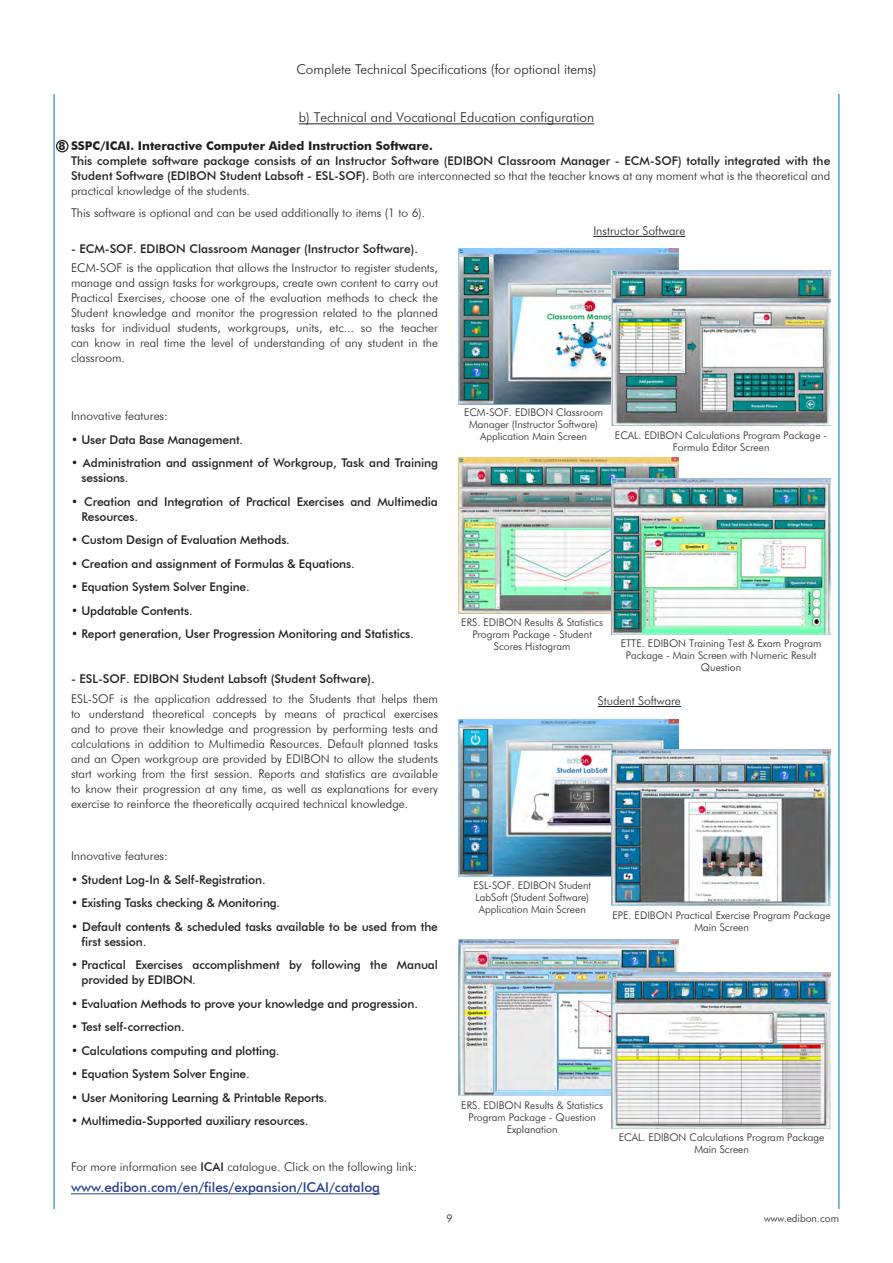
<style>
.page{position:relative;width:893px;height:1263px;background:#fff}
.page>*{position:absolute;margin:0;border:0;box-sizing:border-box;transform-origin:0 0}
.t1{font:300 13.5px "Futura BT";color:#231f20}
.t2{font:500 13.5px "Futura BT";color:#253f8e}
.OPTIONAL_ECM-SOF2{font:500 12px/15px "Futura BT";letter-spacing:-.01em;color:#231f20}
.OPTIONAL_ESL_SOF{font:300 12px/15px "Futura BT";color:#231f20;text-align:justify}
.OPTIONAL_ECM-SOF{font:300 12px/15px "Futura BT";color:#231f20;text-align:justify}
.t3{font:700 12px "Futura BT";color:#231f20}
.OPTIONAL_ECM-SOF-2{font:500 12px "Futura BT";color:#231f20}
.OPTIONAL_ESL_SOF-2{font:500 12px "Futura BT";color:#231f20}
.OPTIONAL_ECM-SOF2-2{font:300 12px "Futura BT";color:#231f20}
.eTARJETA_1{font:300 12px "Futura BT";color:#231f20}
.t4{font:700 11.25px "Futura BT";color:#231f20}
.t5{font:300 10.5px/12px "Futura BT";color:#231f20;text-align:center}
.s1{font-weight:300}
.s2{font-weight:500}
</style>
<div class="page">
<hr style="left:839px;top:94px;width:1px;height:1115px;background:#006faf">
<hr style="left:54px;top:94px;width:1px;height:1115px;background:#006faf">
<img style="left:458px;top:249px;width:220px;height:156px">
<img style="left:458px;top:720px;width:220px;height:156px">
<img style="left:458px;top:939px;width:220px;height:156px">
<img style="left:611px;top:270px;width:220px;height:156px">
<img style="left:611px;top:749px;width:220px;height:156px">
<hr style="left:593px;top:236px;width:92px;height:1px;background:#231f20">
<hr style="left:598px;top:706px;width:83px;height:1px;background:#231f20">
<hr style="left:71px;top:1193px;width:309px;height:1px;background:#253f8e">
<hr style="left:299px;top:124px;width:295px;height:1px;background:#231f20">
<img style="left:611px;top:972px;width:220px;height:156px">
<img style="left:458px;top:458px;width:220px;height:156px">
<img style="left:611px;top:479px;width:220px;height:155px">
<div style="left:56px;top:140px;width:13px;height:12px;border:1px solid #231f20;border-radius:50%"></div>
<p class="t1" style="left:296px;top:61px;width:302px">Complete Technical Specifications (for optional items)</p>
<p class="t1" style="left:299px;top:109px;width:297px">b) Technical and Vocational Education configuration</p>
<p class="t3" style="left:71px;top:139px;width:363px">SSPC/ICAI. Interactive Computer Aided Instruction Software.</p>
<p class="OPTIONAL_ECM-SOF2" style="left:71px;top:154px;width:761px;text-align:justify">This complete software package consists of an Instructor Software (EDIBON Classroom Manager - ECM-SOF) totally integrated with the Student Software (EDIBON Student Labsoft - ESL-SOF). <span class="s1">Both are interconnected so that the teacher knows at any moment what is the theoretical and practical knowledge of the students.</span></p>
<p class="OPTIONAL_ESL_SOF" style="left:71px;top:205px;width:356px">This software is optional and can be used additionally to items (1 to 6).</p>
<p class="OPTIONAL_ECM-SOF-2" style="left:71px;top:241px;width:348px">- ECM-SOF. EDIBON Classroom Manager (Instructor Software).</p>
<p class="OPTIONAL_ECM-SOF" style="left:71px;top:260px;width:368px">ECM-SOF is the application that allows the Instructor to register students, manage and assign tasks for workgroups, create own content to carry out Practical Exercises, choose one of the evaluation methods to check the Student knowledge and monitor the progression related to the planned tasks for individual students, workgroups, units, etc... so the teacher can know in real time the level of understanding of any student in the classroom.</p>
<p class="t4" style="left:58px;top:140px;width:9px">8</p>
<p class="eTARJETA_1" style="left:593px;top:223px;width:93px">Instructor Software</p>
<p class="OPTIONAL_ECM-SOF2-2" style="left:71px;top:409px;width:98px">Innovative features:</p>
<p class="OPTIONAL_ECM-SOF2" style="left:71px;top:432px;width:174px">• User Data Base Management.</p>
<p class="OPTIONAL_ECM-SOF2" style="left:82px;top:455px;width:358px;text-indent:-10px">• Administration and assignment of Workgroup, Task and Training sessions.</p>
<p class="OPTIONAL_ECM-SOF2" style="left:82px;top:494px;width:358px;text-indent:-10px">• Creation and Integration of Practical Exercises and Multimedia<br>Resources.</p>
<p class="OPTIONAL_ECM-SOF2" style="left:71px;top:532px;width:220px">• Custom Design of Evaluation Methods.</p>
<p class="OPTIONAL_ECM-SOF2" style="left:71px;top:556px;width:285px">• Creation and assignment of Formulas &amp; Equations.</p>
<p class="OPTIONAL_ECM-SOF2" style="left:71px;top:579px;width:180px">• Equation System Solver Engine.</p>
<p class="OPTIONAL_ECM-SOF2" style="left:71px;top:603px;width:123px">• Updatable Contents.</p>
<p class="OPTIONAL_ECM-SOF2" style="left:71px;top:626px;width:344px">• Report generation, User Progression Monitoring and Statistics.</p>
<p class="OPTIONAL_ESL_SOF-2" style="left:71px;top:672px;width:305px">- ESL-SOF. EDIBON Student Labsoft (Student Software).</p>
<p class="OPTIONAL_ESL_SOF" style="left:71px;top:691px;width:368px">ESL-SOF is the application addressed to the Students that helps them to understand theoretical concepts by means of practical exercises and to prove their knowledge and progression by performing tests and calculations in addition to Multimedia Resources. Default planned tasks and an Open workgroup are provided by EDIBON to allow the students start working from the first session. Reports and statistics are available to know their progression at any time, as well as explanations for every exercise to reinforce the theoretically acquired technical knowledge.</p>
<p class="t5" style="left:464px;top:406px;width:141px">ECM-SOF. EDIBON Classroom<br>Manager (Instructor Software)<br>Application Main Screen</p>
<p class="t5" style="left:615px;top:429px;width:214px">ECAL. EDIBON Calculations Program Package -<br>Formula Editor Screen</p>
<p class="t5" style="left:461px;top:616px;width:143px">ERS. EDIBON Results &amp; Statistics<br>Program Package - Student<br>Scores Histogram</p>
<p class="t5" style="left:621px;top:637px;width:202px">ETTE. EDIBON Training Test &amp; Exam Program<br>Package - Main Screen with Numeric Result<br>Question</p>
<p class="eTARJETA_1" style="left:598px;top:694px;width:85px">Student Software</p>
<p class="OPTIONAL_ECM-SOF2-2" style="left:71px;top:848px;width:98px">Innovative features:</p>
<p class="OPTIONAL_ECM-SOF2" style="left:71px;top:872px;width:196px">• Student Log-In &amp; Self-Registration.</p>
<p class="OPTIONAL_ECM-SOF2" style="left:71px;top:895px;width:211px">• Existing Tasks checking &amp; Monitoring.</p>
<p class="OPTIONAL_ECM-SOF2" style="left:82px;top:919px;width:358px;text-indent:-10px">• Default contents &amp; scheduled tasks available to be used from the first session.</p>
<p class="OPTIONAL_ECM-SOF2" style="left:82px;top:957px;width:358px;text-indent:-10px">• Practical Exercises accomplishment by following the Manual provided by EDIBON.</p>
<p class="OPTIONAL_ECM-SOF2" style="left:71px;top:996px;width:348px">• Evaluation Methods to prove your knowledge and progression.</p>
<p class="OPTIONAL_ECM-SOF2" style="left:71px;top:1019px;width:115px">• Test self-correction.</p>
<p class="OPTIONAL_ECM-SOF2" style="left:71px;top:1043px;width:210px">• Calculations computing and plotting.</p>
<p class="OPTIONAL_ECM-SOF2" style="left:71px;top:1066px;width:180px">• Equation System Solver Engine.</p>
<p class="OPTIONAL_ECM-SOF2" style="left:71px;top:1090px;width:258px">• User Monitoring Learning &amp; Printable Reports.</p>
<p class="OPTIONAL_ECM-SOF2" style="left:71px;top:1113px;width:239px">• Multimedia-Supported auxiliary resources.</p>
<p class="OPTIONAL_ESL_SOF" style="left:71px;top:1159px;width:348px">For more information see <span class="s2">ICAI</span> catalogue. Click on the following link:</p>
<p class="t2" style="left:71px;top:1179px;width:311px">www.edibon.com/en/files/expansion/ICAI/catalog</p>
<p class="t5" style="left:473px;top:879px;width:119px">ESL-SOF. EDIBON Student<br>LabSoft (Student Software)<br>Application Main Screen</p>
<p class="t5" style="left:613px;top:909px;width:220px">EPE. EDIBON Practical Exercise Program Package<br>Main Screen</p>
<p class="t5" style="left:461px;top:1099px;width:143px">ERS. EDIBON Results &amp; Statistics<br>Program Package - Question<br>Explanation</p>
<p class="t5" style="left:619px;top:1131px;width:207px">ECAL. EDIBON Calculations Program Package<br>Main Screen</p>
<p class="t5" style="left:447px;top:1212px;width:8px">9</p>
<p class="t5" style="left:764px;top:1212px;width:76px">www.edibon.com</p>
</div>
